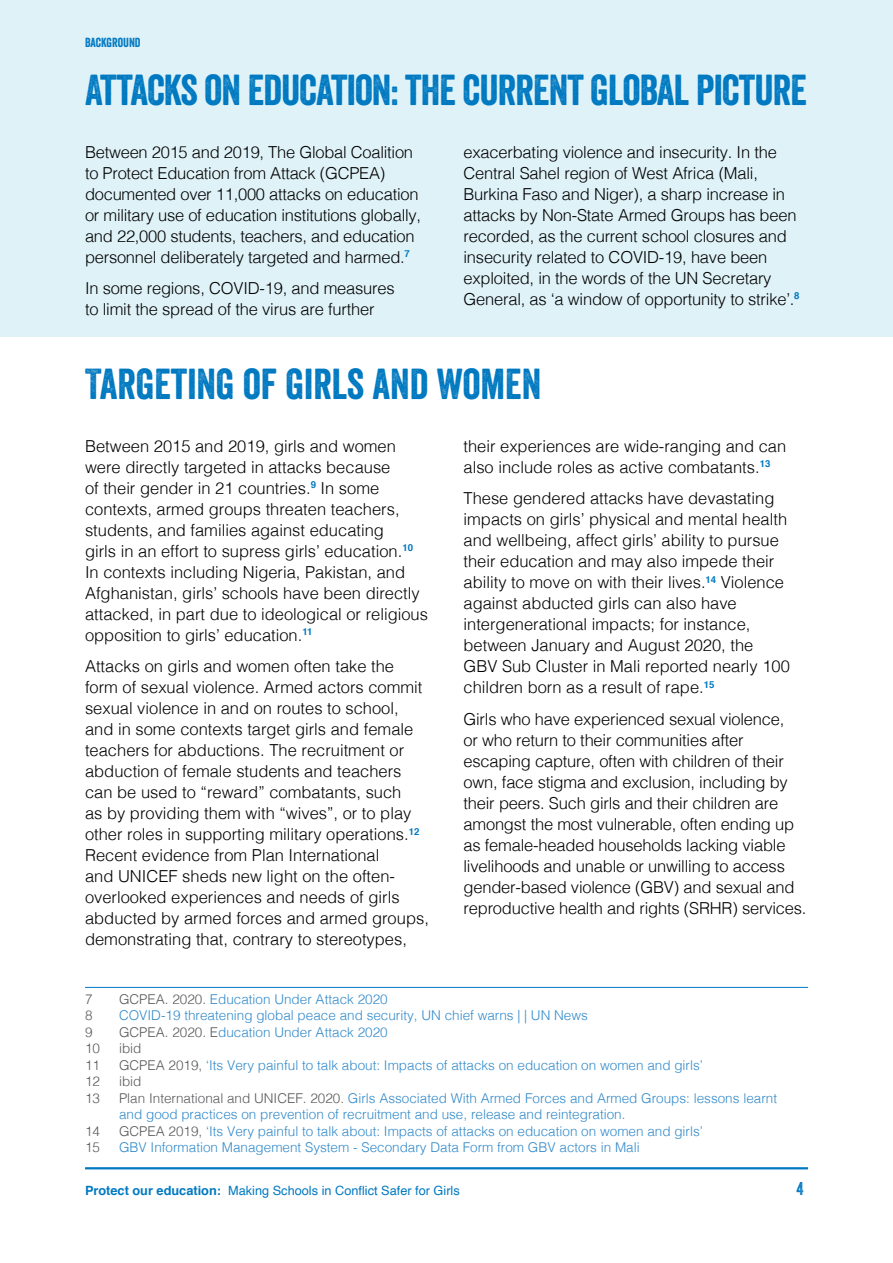
<style>
.page{position:relative;width:893px;height:1263px;background:#fff}
.page>*{position:absolute;margin:0;border:0;box-sizing:border-box;transform-origin:0 0}
.t1{font:42px "Veneer";letter-spacing:-.02em;color:#0079c1}
.t2{font:42px "Veneer";color:#0079c1}
.t3{font:18px "Veneer";color:#0079c1}
.t4{font:300 16.5px/21px "Helvetica";color:#000}
.t5{font:300 13.5px/16.5px "Helvetica";color:#328aca}
.t6{font:300 13.5px "Helvetica";color:#58595b}
.t7{font:12.75px "Helvetica";color:#0079c1}
.t8{font:12.75px "Veneer";color:#0079c1}
.s1{color:#58595b}
.s2{font-weight:700}
</style>
<div class="page">
<hr style="left:85px;top:1167px;width:723px;height:2px;background:#0079c1">
<div style="left:0;top:0;width:893px;height:336px;background:#dff2f7"></div>
<hr style="left:85px;top:987px;width:723px;height:1px;background:#0079c1">
<p class="t8" style="left:85px;top:35px;width:57px">BACKGROUND</p>
<h1 class="t1" style="left:85px;top:64px;width:723px">ATTACKS ON EDUCATION: THE CURRENT GLOBAL PICTURE</h1>
<p class="t4" style="left:85px;top:140px;width:338px">Between 2015 and 2019, The Global Coalition to Protect Education from Attack (GCPEA) documented over 11,000 attacks on education or military use of education institutions globally, and 22,000 students, teachers, and education personnel deliberately targeted and harmed.<sup>7</sup></p>
<p class="t4" style="left:85px;top:276px;width:311px">In some regions, COVID-19, and measures to limit the spread of the virus are further</p>
<p class="t4" style="left:463px;top:140px;width:338px">exacerbating violence and insecurity. In the Central Sahel region of West Africa (Mali, Burkina Faso and Niger), a sharp increase in attacks by Non-State Armed Groups has been recorded, as the current school closures and insecurity related to COVID-19, have been exploited, in the words of the UN Secretary General, as ‘a window of opportunity to strike’.<sup>8</sup></p>
<h1 class="t2" style="left:85px;top:358px;width:458px">TARGETING OF GIRLS AND WOMEN</h1>
<p class="t4" style="left:85px;top:434px;width:344px">Between 2015 and 2019, girls and women were directly targeted in attacks because<br>of their gender in 21 countries.<sup>9</sup> In some contexts, armed groups threaten teachers, students, and families against educating<br>girls in an effort to supress girls’ education.<sup>10<br></sup>In contexts including Nigeria, Pakistan, and Afghanistan, girls’ schools have been directly attacked, in part due to ideological or religious opposition to girls’ education.<sup>11</sup></p>
<p class="t4" style="left:85px;top:654px;width:345px">Attacks on girls and women often take the form of sexual violence. Armed actors commit sexual violence in and on routes to school, and in some contexts target girls and female teachers for abductions. The recruitment or abduction of female students and teachers can be used to “reward” combatants, such<br>as by providing them with “wives”, or to play other roles in supporting military operations.<sup>12<br></sup>Recent evidence from Plan International<br>and UNICEF sheds new light on the often&shy;overlooked experiences and needs of girls abducted by armed forces and armed groups, demonstrating that, contrary to stereotypes,</p>
<p class="t4" style="left:463px;top:434px;width:324px">their experiences are wide-ranging and can also include roles as active combatants.<sup>13</sup></p>
<p class="t4" style="left:463px;top:486px;width:328px">These gendered attacks have devastating impacts on girls’ physical and mental health and wellbeing, affect girls’ ability to pursue their education and may also impede their ability to move on with their lives.<sup>14</sup> Violence against abducted girls can also have intergenerational impacts; for instance, between January and August 2020, the GBV Sub Cluster in Mali reported nearly 100 children born as a result of rape.<sup>15</sup></p>
<p class="t4" style="left:463px;top:707px;width:344px">Girls who have experienced sexual violence,<br>or who return to their communities after escaping capture, often with children of their own, face stigma and exclusion, including by their peers. Such girls and their children are amongst the most vulnerable, often ending up as female-headed households lacking viable livelihoods and unable or unwilling to access gender-based violence (GBV) and sexual and reproductive health and rights (SRHR) services.</p>
<p class="t6" style="left:85px;top:988px;width:9px">7</p>
<p class="t5" style="left:119px;top:990px;width:270px"><span class="s1">GCPEA. 2020.</span> Education Under Attack 2020</p>
<p class="t6" style="left:85px;top:1004px;width:9px">8</p>
<p class="t5" style="left:119px;top:1006px;width:470px">COVID-19 threatening global peace and security, UN chief warns | | UN News</p>
<p class="t6" style="left:85px;top:1020px;width:9px">9</p>
<p class="t5" style="left:119px;top:1023px;width:270px"><span class="s1">GCPEA. 2020. E</span>ducation Under Attack 2020</p>
<p class="t6" style="left:85px;top:1037px;width:17px">10</p>
<p class="t6" style="left:119px;top:1037px;width:24px">ibid</p>
<p class="t6" style="left:85px;top:1053px;width:17px">11</p>
<p class="t5" style="left:119px;top:1056px;width:585px"><span class="s1">GCPEA 2019,</span> ‘Its Very painful to talk about: Impacts of attacks on education on women and girls’</p>
<p class="t6" style="left:85px;top:1070px;width:17px">12</p>
<p class="t6" style="left:119px;top:1070px;width:24px">ibid</p>
<p class="t6" style="left:85px;top:1086px;width:17px">13</p>
<p class="t5" style="left:119px;top:1089px;width:659px"><span class="s1">Plan International and UNICEF. 2020.</span> Girls Associated With Armed Forces and Armed Groups: lessons learnt and good practices on prevention of recruitment and use, release and reintegration.</p>
<p class="t6" style="left:85px;top:1119px;width:17px">14</p>
<p class="t5" style="left:119px;top:1122px;width:585px"><span class="s1">GCPEA 2019,</span> ‘Its Very painful to talk about: Impacts of attacks on education on women and girls’</p>
<p class="t6" style="left:85px;top:1136px;width:17px">15</p>
<p class="t5" style="left:119px;top:1138px;width:522px">GBV Information Management System - Secondary Data Form from GBV actors in Mali</p>
<p class="t7" style="left:85px;top:1181px;width:376px"><span class="s2">Protect our education:</span> Making Schools in Conflict Safer for Girls</p>
<p class="t3" style="left:796px;top:1178px;width:9px">4</p>
</div>
